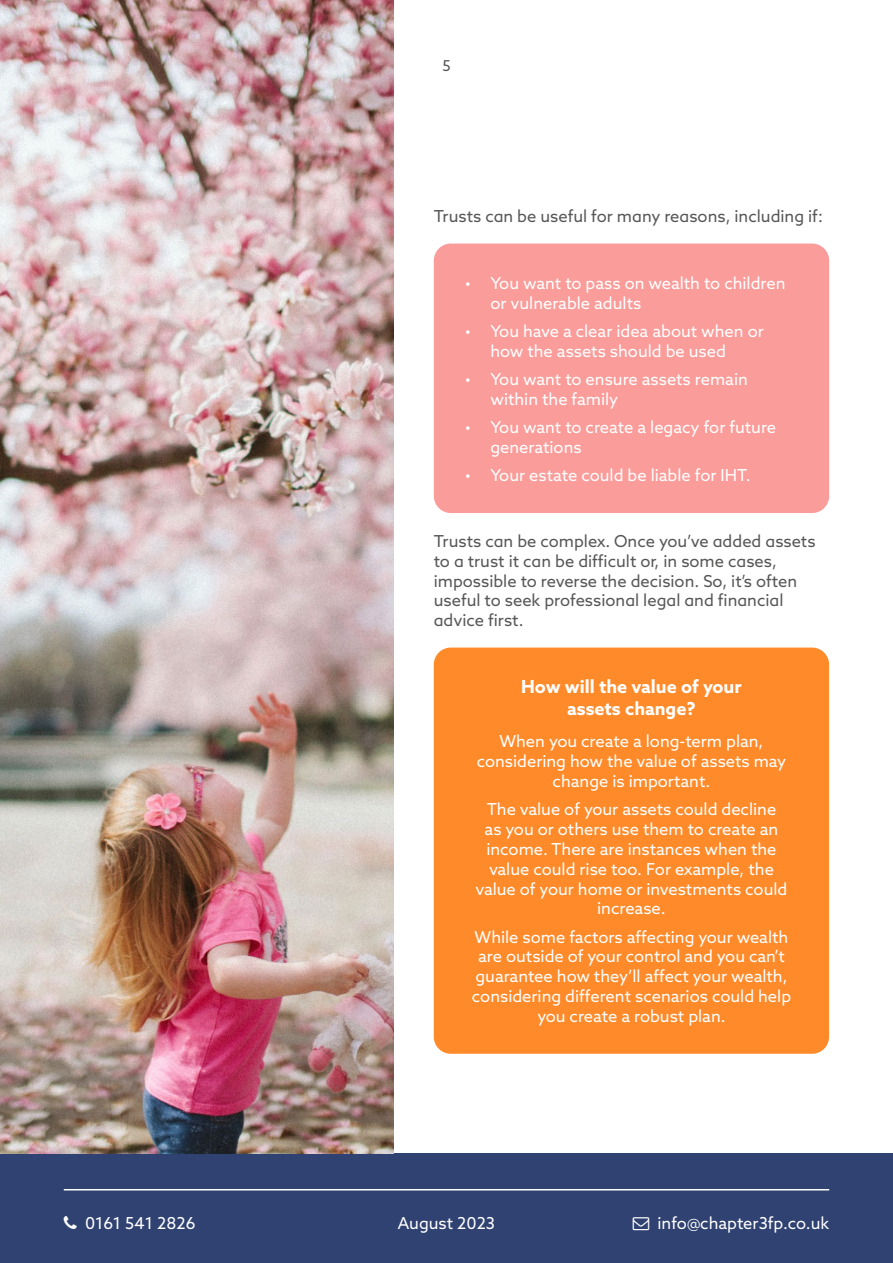
<style>
.page{position:relative;width:893px;height:1263px;background:#fff}
.page>*{position:absolute;margin:0;border:0;box-sizing:border-box;transform-origin:0 0}
.t1{font:700 18px/21.6px "Azo Sans";color:#fff;text-align:center}
.t2{font:16.5px/19.8px "Azo Sans";color:#fff}
.t3{font:16.5px/19.8px "Azo Sans";color:#575756}
.t4{font:15px "Azo Sans";color:#575756}
</style>
<div class="page">
<div style="left:0;top:1153px;width:893px;height:110px;background:#304271"></div>
<hr style="left:64px;top:1189px;width:765px;height:1px;background:#fff">
<div style="left:434px;top:647px;width:395px;height:407px;background:#ff8a29;border-radius:17px"></div>
<img style="left:0;top:0;width:393px;height:1153px">
<div style="left:434px;top:244px;width:395px;height:269px;background:#fa9c99;border-radius:17px"></div>
<p class="t4" style="left:442px;top:56px;width:10px">5</p>
<p class="t3" style="left:434px;top:206px;width:391px">Trusts can be useful for many reasons, including if:</p>
<p class="t2" style="left:490px;top:273px;width:297px;text-indent:-26px">• You want to pass on wealth to children or vulnerable adults</p>
<p class="t2" style="left:490px;top:321px;width:275px;text-indent:-26px">• You have a clear idea about when or how the assets should be used</p>
<p class="t2" style="left:490px;top:369px;width:259px;text-indent:-26px">• You want to ensure assets remain within the family</p>
<p class="t2" style="left:490px;top:417px;width:287px;text-indent:-26px">• You want to create a legacy for future generations</p>
<p class="t2" style="left:465px;top:465px;width:287px">• Your estate could be liable for IHT.</p>
<p class="t3" style="left:434px;top:531px;width:383px">Trusts can be complex. Once you’ve added assets to a trust it can be difficult or, in some cases, impossible to reverse the decision. So, it’s often useful to seek professional legal and financial advice first.</p>
<p class="t1" style="left:521px;top:676px;width:222px">How will the value of your assets change?</p>
<p class="t2" style="left:477px;top:731px;width:311px;text-align:center">When you create a long-term plan, considering how the value of assets may change is important.</p>
<p class="t2" style="left:476px;top:799px;width:313px;text-align:center">The value of your assets could decline<br>as you or others use them to create an income. There are instances when the value could rise too. For example, the value of your home or investments could increase.</p>
<p class="t2" style="left:472px;top:927px;width:321px;text-align:center">While some factors affecting your wealth are outside of your control and you can’t guarantee how they’ll affect your wealth, considering different scenarios could help you create a robust plan.</p>
<p class="t2" style="left:85px;top:1213px;width:112px">0161 541 2826</p>
<p class="t2" style="left:657px;top:1213px;width:173px">info@chapter3fp.co.uk</p>
<p class="t2" style="left:398px;top:1213px;width:99px">August 2023</p>
</div>
